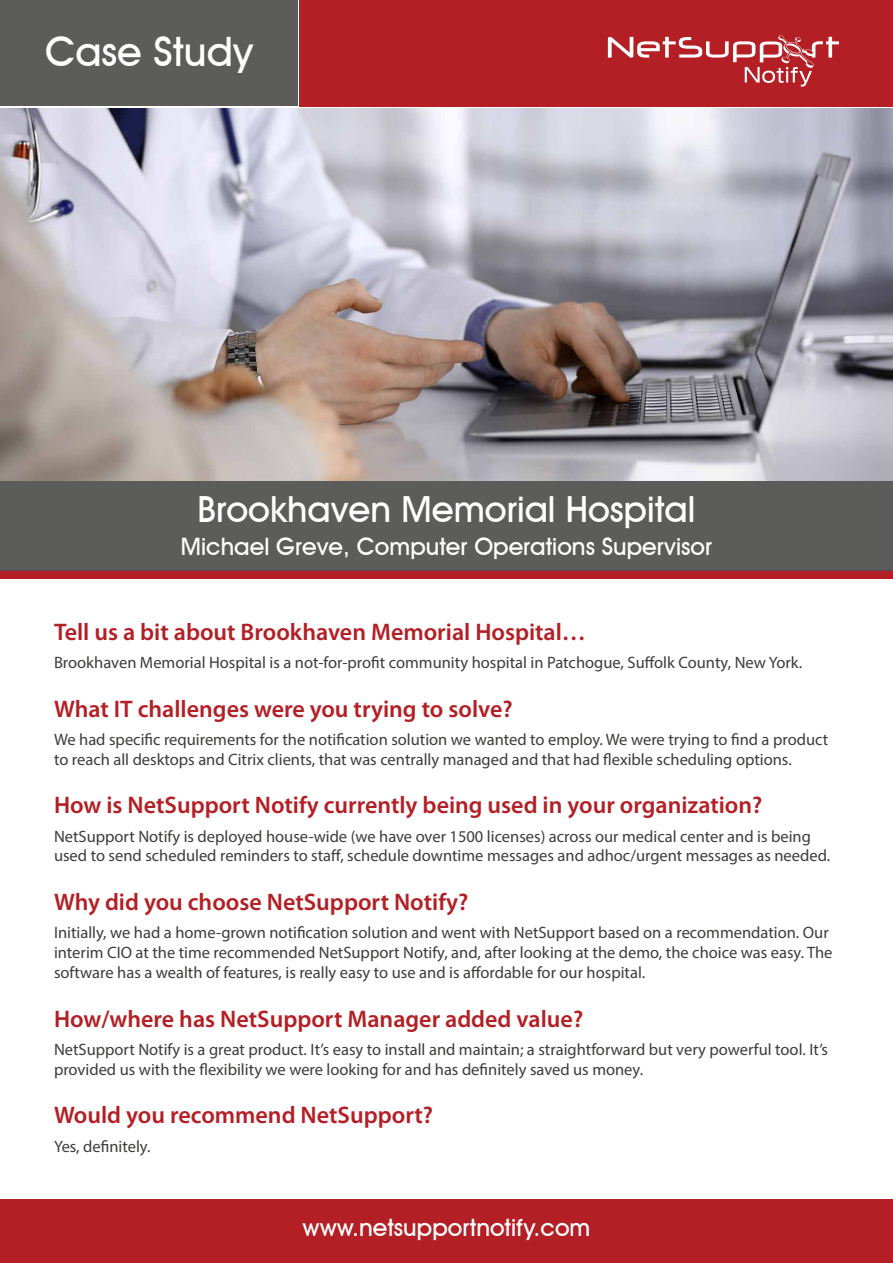
<style>
.page{position:relative;width:893px;height:1263px;background:#fff}
.page>*{position:absolute;margin:0;border:0;box-sizing:border-box;transform-origin:0 0}
.t1{font:500 40.5px "Avant Garde IT Cby BT";color:#fff}
.t2{font:500 36px "Avant Garde IT Cby BT";color:#fff}
.t3{font:600 24px "Myriad Pro";color:#b31f24}
.t4{font:500 24px "Avant Garde IT Cby BT";color:#fff}
.t5{font:16.5px/19.8px "Myriad Pro";color:#3c3c3b}
</style>
<div class="page">
<div style="left:0;top:571px;width:893px;height:8px;background:#b31f24"></div>
<div style="left:0;top:478px;width:893px;height:93px;background:#5c5c5b"></div>
<img style="left:0;top:108px;width:893px;height:373px">
<div style="left:0;top:0;width:298px;height:106px;background:#5c5c5b"></div>
<div style="left:299px;top:0;width:594px;height:106px;background:#b31f24"></div>
<div style="left:0;top:1200px;width:893px;height:63px;background:#b31f24"></div>
<svg style="left:608px;top:35px;width:231px;height:52px"></svg>
<h1 class="t1" style="left:45px;top:27px;width:210px">Case Study</h1>
<h2 class="t2" style="left:198px;top:487px;width:499px">Brookhaven Memorial Hospital</h2>
<h3 class="t4" style="left:181px;top:532px;width:533px">Michael Greve, Computer Operations Supervisor</h3>
<h3 class="t3" style="left:54px;top:616px;width:533px">Tell us a bit about Brookhaven Memorial Hospital…</h3>
<p class="t5" style="left:54px;top:652px;width:750px">Brookhaven Memorial Hospital is a not-for-profit community hospital in Patchogue, Suffolk County, New York.</p>
<h3 class="t3" style="left:54px;top:693px;width:460px">What IT challenges were you trying to solve?</h3>
<p class="t5" style="left:54px;top:729px;width:776px">We had specific requirements for the notification solution we wanted to employ. We were trying to find a product to reach all desktops and Citrix clients, that was centrally managed and that had flexible scheduling options.</p>
<h3 class="t3" style="left:54px;top:790px;width:710px">How is NetSupport Notify currently being used in your organization?</h3>
<p class="t5" style="left:54px;top:826px;width:778px">NetSupport Notify is deployed house-wide (we have over 1500 licenses) across our medical center and is being used to send scheduled reminders to staff, schedule downtime messages and adhoc/urgent messages as needed.</p>
<h3 class="t3" style="left:54px;top:887px;width:416px">Why did you choose NetSupport Notify?</h3>
<p class="t5" style="left:54px;top:923px;width:780px">Initially, we had a home-grown notification solution and went with NetSupport based on a recommendation. Our interim CIO at the time recommended NetSupport Notify, and, after looking at the demo, the choice was easy. The software has a wealth of features, is really easy to use and is affordable for our hospital.</p>
<h3 class="t3" style="left:54px;top:1003px;width:531px">How/where has NetSupport Manager added value?</h3>
<p class="t5" style="left:54px;top:1039px;width:776px">NetSupport Notify is a great product. It’s easy to install and maintain; a straightforward but very powerful tool. It’s provided us with the flexibility we were looking for and has definitely saved us money.</p>
<h3 class="t3" style="left:54px;top:1100px;width:381px">Would you recommend NetSupport?</h3>
<p class="t5" style="left:54px;top:1136px;width:98px">Yes, definitely.</p>
<h3 class="t4" style="left:303px;top:1212px;width:289px">www.netsupportnotify.com</h3>
</div>
